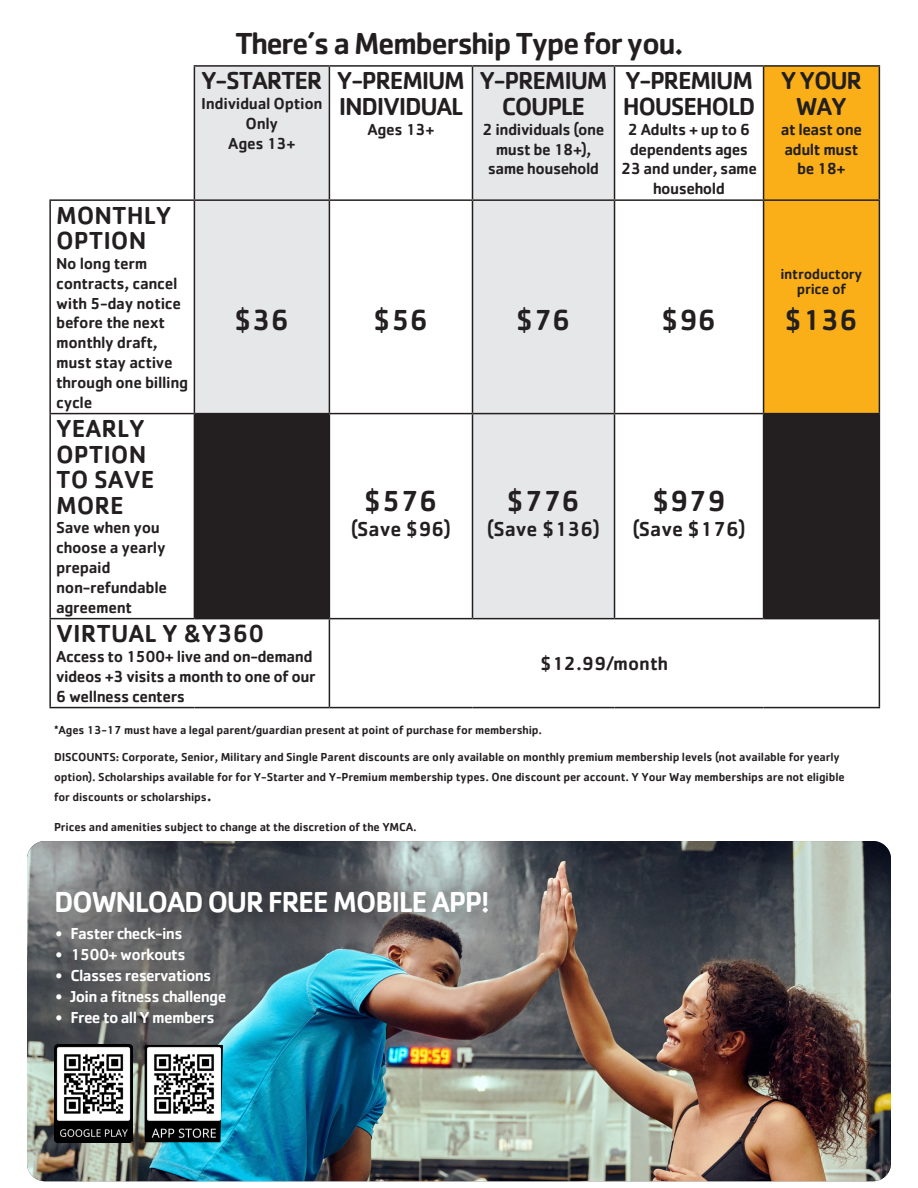
<style>
.page{position:relative;width:918px;height:1188px;background:#fff}
.page>*{position:absolute;margin:0;border:0;box-sizing:border-box;transform-origin:0 0}
.t1{font:500 31.5px "Cachet Std";letter-spacing:-.05em;color:#231f20}
.t2{font:500 30px "Cachet Std";color:#231f20}
.t3{font:500 30px "Cachet Std";letter-spacing:-.05em;color:#fff}
.t4{font:500 25.5px/25.5px "Cachet Std";letter-spacing:-.05em;color:#231f20;text-align:center}
.t5{font:500 25.5px/25.5px "Cachet Std";color:#231f20}
.t6{font:500 21px "Cachet Std";color:#231f20}
.t7{font:500 19.5px "Cachet Std";color:#231f20}
.t8{font:500 16.5px/19.8px "Cachet Std";letter-spacing:-.02em;color:#231f20}
.t9{font:500 16.5px "Cachet Std";letter-spacing:-.04em;color:#fff}
.t10{font:500 15px/15px "Cachet Std";letter-spacing:-.02em;color:#231f20;text-align:center}
.t11{font:500 12px/19.8px "Cachet Std";letter-spacing:-.01em;color:#231f20}
.s1{font-size:16.5px}
</style>
<div class="page">
<img style="left:27px;top:841px;width:864px;height:340px">
<img style="left:27px;top:862px;width:490px;height:190px">
<img style="left:54px;top:1045px;width:78px;height:97px">
<img style="left:145px;top:1045px;width:78px;height:97px">
<svg style="left:193px;top:66px;width:570px;height:133px"></svg>
<svg style="left:195px;top:67px;width:419px;height:132px;fill:#e6e7e9"></svg>
<div style="left:764px;top:66px;width:115px;height:134px;background:#faaf18"></div>
<svg style="left:51px;top:201px;width:278px;height:506px"></svg>
<svg style="left:330px;top:201px;width:549px;height:506px"></svg>
<div style="left:764px;top:200px;width:115px;height:214px;background:#faaf18"></div>
<svg style="left:195px;top:414px;width:684px;height:204px"></svg>
<hr style="left:329px;top:65px;width:144px;height:2px;background:#231f20">
<hr style="left:472px;top:65px;width:143px;height:2px;background:#231f20">
<hr style="left:615px;top:65px;width:149px;height:2px;background:#231f20">
<hr style="left:764px;top:65px;width:116px;height:2px;background:#231f20">
<hr style="left:763px;top:67px;width:1px;height:132px;background:#231f20">
<hr style="left:879px;top:67px;width:1px;height:132px;background:#231f20">
<hr style="left:49px;top:619px;width:2px;height:88px;background:#231f20">
<hr style="left:879px;top:619px;width:1px;height:88px;background:#231f20">
<hr style="left:49px;top:707px;width:145px;height:1px;background:#231f20">
<hr style="left:194px;top:707px;width:135px;height:1px;background:#231f20">
<hr style="left:329px;top:707px;width:144px;height:1px;background:#231f20">
<hr style="left:472px;top:707px;width:143px;height:1px;background:#231f20">
<hr style="left:615px;top:707px;width:149px;height:1px;background:#231f20">
<hr style="left:764px;top:707px;width:116px;height:1px;background:#231f20">
<hr style="left:49px;top:413px;width:145px;height:1px;background:#231f20">
<hr style="left:194px;top:413px;width:135px;height:1px;background:#231f20">
<hr style="left:472px;top:201px;width:1px;height:212px;background:#231f20">
<hr style="left:329px;top:414px;width:1px;height:204px;background:#231f20">
<hr style="left:472px;top:414px;width:1px;height:204px;background:#231f20">
<hr style="left:329px;top:618px;width:144px;height:1px;background:#231f20">
<hr style="left:329px;top:199px;width:144px;height:2px;background:#231f20">
<hr style="left:329px;top:201px;width:1px;height:212px;background:#231f20">
<hr style="left:472px;top:199px;width:143px;height:2px;background:#231f20">
<hr style="left:329px;top:413px;width:144px;height:1px;background:#231f20">
<hr style="left:472px;top:413px;width:143px;height:1px;background:#231f20">
<hr style="left:614px;top:414px;width:1px;height:204px;background:#231f20">
<hr style="left:763px;top:414px;width:1px;height:204px;background:#231f20">
<hr style="left:879px;top:414px;width:1px;height:204px;background:#231f20">
<hr style="left:615px;top:618px;width:149px;height:1px;background:#231f20">
<hr style="left:764px;top:618px;width:116px;height:1px;background:#231f20">
<hr style="left:615px;top:199px;width:149px;height:2px;background:#231f20">
<hr style="left:614px;top:201px;width:1px;height:212px;background:#231f20">
<hr style="left:764px;top:199px;width:116px;height:2px;background:#231f20">
<hr style="left:763px;top:201px;width:1px;height:212px;background:#231f20">
<hr style="left:879px;top:201px;width:1px;height:212px;background:#231f20">
<hr style="left:615px;top:413px;width:149px;height:1px;background:#231f20">
<hr style="left:764px;top:413px;width:116px;height:1px;background:#231f20">
<hr style="left:194px;top:65px;width:135px;height:2px;background:#231f20">
<hr style="left:194px;top:67px;width:1px;height:132px;background:#231f20">
<hr style="left:329px;top:67px;width:1px;height:132px;background:#231f20">
<hr style="left:194px;top:199px;width:135px;height:2px;background:#231f20">
<hr style="left:49px;top:199px;width:145px;height:2px;background:#231f20">
<hr style="left:49px;top:201px;width:2px;height:212px;background:#231f20">
<hr style="left:194px;top:201px;width:1px;height:212px;background:#231f20">
<hr style="left:49px;top:414px;width:2px;height:204px;background:#231f20">
<hr style="left:194px;top:414px;width:1px;height:204px;background:#231f20">
<hr style="left:49px;top:618px;width:145px;height:1px;background:#231f20">
<hr style="left:194px;top:618px;width:135px;height:1px;background:#231f20">
<hr style="left:329px;top:619px;width:1px;height:88px;background:#231f20">
<hr style="left:472px;top:618px;width:143px;height:1px;background:#231f20">
<hr style="left:472px;top:67px;width:1px;height:132px;background:#231f20">
<hr style="left:614px;top:67px;width:1px;height:132px;background:#231f20">
<p class="t5" style="left:56px;top:202px;width:117px">MONTHLY<br>OPTION</p>
<p class="t8" style="left:56px;top:253px;width:134px">No long term contracts, cancel with 5-day notice before the next monthly draft, must stay active through one billing cycle</p>
<p class="t5" style="left:56px;top:415px;width:100px">YEARLY<br>OPTION<br>TO SAVE<br>MORE</p>
<p class="t8" style="left:56px;top:518px;width:111px">Save when you choose a yearly prepaid</p>
<p class="t8" style="left:56px;top:577px;width:113px">non-refundable agreement</p>
<p class="t1" style="left:235px;top:24px;width:450px">There’s a Membership Type for you.</p>
<p class="t4" style="left:201px;top:67px;width:123px">Y-STARTER</p>
<p class="t8" style="left:201px;top:93px;width:123px;text-align:center">Individual Option<br>Only</p>
<p class="t8" style="left:228px;top:133px;width:69px">Ages 13+</p>
<p class="t4" style="left:337px;top:67px;width:130px">Y-PREMIUM</p>
<p class="t4" style="left:339px;top:93px;width:126px">INDIVIDUAL</p>
<p class="t8" style="left:367px;top:119px;width:69px">Ages 13+</p>
<p class="t4" style="left:480px;top:67px;width:130px">Y-PREMIUM</p>
<p class="t4" style="left:502px;top:93px;width:85px">COUPLE</p>
<p class="t8" style="left:483px;top:119px;width:123px;text-align:center">2 individuals (one must be 18+), same household</p>
<p class="t4" style="left:625px;top:67px;width:130px">Y-PREMIUM</p>
<p class="t4" style="left:623px;top:93px;width:134px">HOUSEHOLD</p>
<p class="t8" style="left:621px;top:119px;width:138px;text-align:center">2 Adults + up to 6 dependents ages<br>23 and under, same household</p>
<p class="t2" style="left:234px;top:302px;width:56px">$36</p>
<p class="t2" style="left:374px;top:302px;width:56px">$56</p>
<p class="t2" style="left:516px;top:302px;width:56px">$76</p>
<p class="t2" style="left:662px;top:302px;width:56px">$96</p>
<p class="t2" style="left:364px;top:482px;width:75px">$576</p>
<p class="t6" style="left:351px;top:516px;width:102px">(Save $96)</p>
<p class="t2" style="left:507px;top:482px;width:75px">$776</p>
<p class="t6" style="left:487px;top:516px;width:115px">(Save $136)</p>
<p class="t2" style="left:652px;top:482px;width:75px">$979</p>
<p class="t6" style="left:632px;top:516px;width:115px">(Save $176)</p>
<p class="t5" style="left:56px;top:620px;width:210px">VIRTUAL Y &amp;Y360</p>
<p class="t8" style="left:56px;top:646px;width:261px">Access to 1500+ live and on-demand videos +3 visits a month to one of our<br>6 wellness centers</p>
<p class="t7" style="left:541px;top:651px;width:129px">$12.99/month</p>
<p class="t11" style="left:54px;top:720px;width:490px">*Ages 13-17 must have a legal parent/guardian present at point of purchase for membership.</p>
<p class="t4" style="left:781px;top:67px;width:83px">Y YOUR<br>WAY</p>
<p class="t8" style="left:781px;top:119px;width:83px">at least one adult must</p>
<p class="t8" style="left:797px;top:158px;width:50px">be 18+</p>
<p class="t10" style="left:780px;top:266px;width:84px">introductory price of</p>
<p class="t2" style="left:785px;top:302px;width:75px">$136</p>
<p class="t11" style="left:54px;top:747px;width:792px">DISCOUNTS: Corporate, Senior, Military and Single Parent discounts are only available on monthly premium membership levels (not available for yearly option). Scholarships available for for Y-Starter and Y-Premium membership types. One discount per account. Y Your Way memberships are not eligible for discounts or scholarships<span class="s1">.</span></p>
<p class="t11" style="left:54px;top:816px;width:364px">Prices and amenities subject to change at the discretion of the YMCA.</p>
<p class="t3" style="left:54px;top:884px;width:437px">DOWNLOAD OUR FREE MOBILE APP!</p>
<p class="t9" style="left:56px;top:923px;width:129px">• Faster check-ins</p>
<p class="t9" style="left:56px;top:944px;width:132px">• 1500+ workouts</p>
<p class="t9" style="left:56px;top:965px;width:157px">• Classes reservations</p>
<p class="t9" style="left:56px;top:986px;width:172px">• Join a fitness challenge</p>
<p class="t9" style="left:56px;top:1007px;width:161px">• Free to all Y members</p>
</div>
